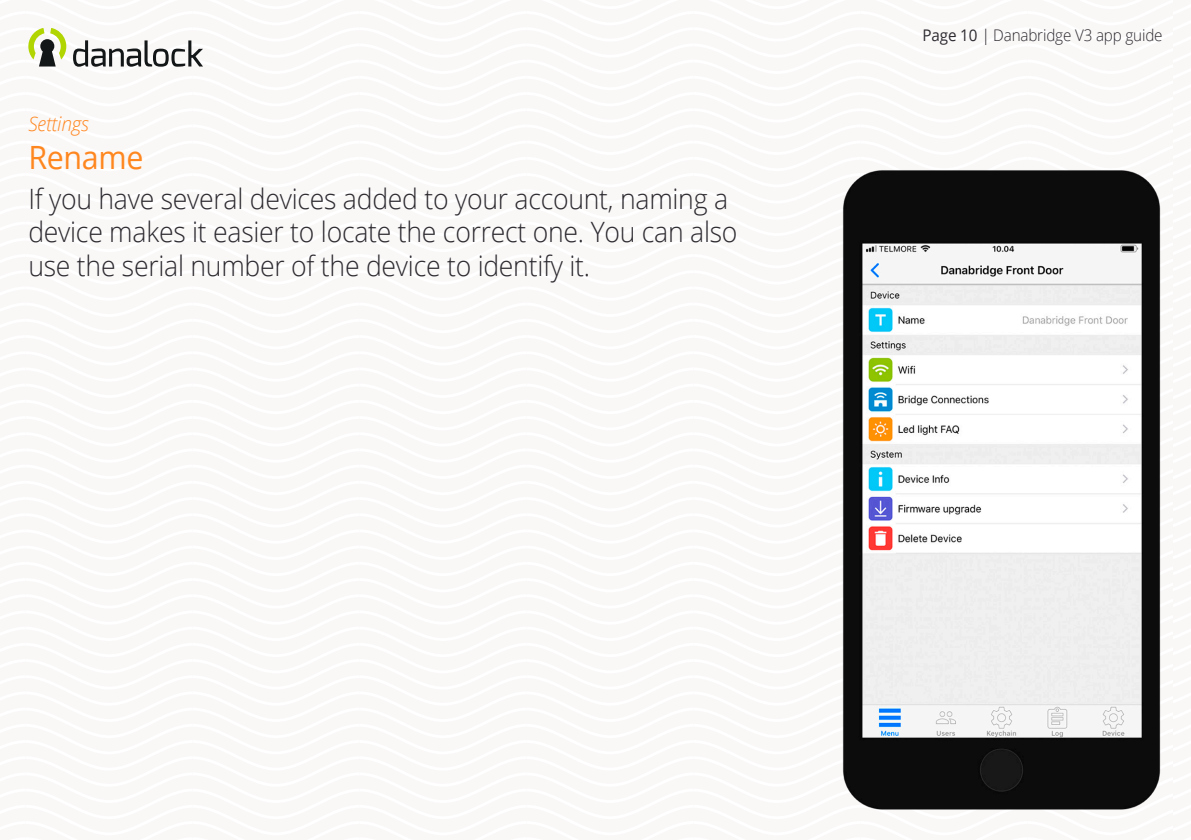
<style>
.page{position:relative;width:1191px;height:840px;background:#fff}
.page>*{position:absolute;margin:0;border:0;box-sizing:border-box;transform-origin:0 0}
.Subheader{font:32px "Open Sans";letter-spacing:-.01em;color:#ff871f;scale:.95 1}
.t1{font:300 28px/33.6px "Open Sans";letter-spacing:-.01em;color:#2d2a30;scale:.95 1}
.t2{font:italic 300 20px "Open Sans";letter-spacing:-.01em;color:#ff871f;scale:.95 1}
.t3{font:300 16px "Open Sans";letter-spacing:-.01em;color:#2d2a30;scale:.95 1}
.s1{font-weight:400}
.s2{font-style:italic}
</style>
<div class="page">
<div style="left:0;top:0;width:1191px;height:839px;background:#faf7f7"></div>
<svg style="left:73px;top:40px;width:130px;height:26px"></svg>
<svg style="left:28px;top:28px;width:38px;height:38px"></svg>
<img style="left:843px;top:170px;width:318px;height:640px">
<p class="t2" style="left:28px;top:109px;width:65px">Settings</p>
<p class="Subheader" style="left:28px;top:136px;width:123px">Rename</p>
<p class="t1" style="left:28px;top:181px;width:748px">If you have several devices added to your account, naming a device makes it easier to locate the correct one. You can also use the serial number of the device to identify it.</p>
<p class="t3" style="left:922px;top:24px;width:254px"><span class="s1">Page 10</span> <span class="s2">|</span> Danabridge V3 app guide</p>
</div>
